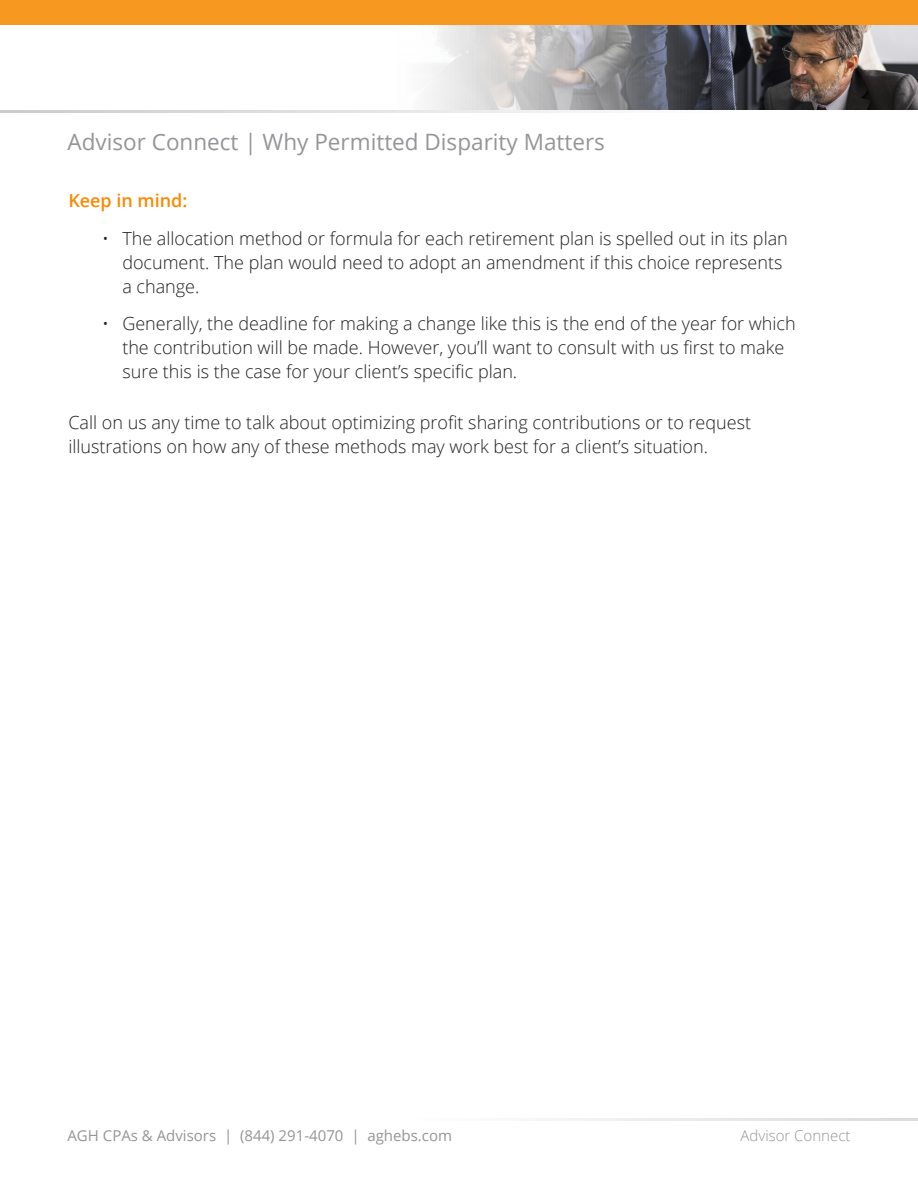
<style>
.page{position:relative;width:918px;height:1188px;background:#fff}
.page>*{position:absolute;margin:0;border:0;box-sizing:border-box;transform-origin:0 0}
.t1{font:22.5px "Open Sans";color:#939598}
.t2{font:300 18px/24px "Open Sans";color:#231f20}
.t3{font:600 18px "Open Sans";color:#fa8900}
.Footer_Contact_Info{font:15px "Open Sans";color:#939598}
.t4{font:300 15px "Open Sans";color:#939598}
</style>
<div class="page">
<hr style="left:0;top:110px;width:728px;height:3px;background:#bcbdc0">
<hr style="left:416px;top:1118px;width:502px;height:2px;background:#bcbdc0">
<img style="left:397px;top:24px;width:521px;height:86px">
<div style="left:0;top:0;width:918px;height:24px;background:#f79821"></div>
<p class="t1" style="left:68px;top:127px;width:539px">Advisor Connect | Why Permitted Disparity Matters</p>
<p class="t3" style="left:68px;top:188px;width:121px">Keep in mind:</p>
<p class="t2" style="left:122px;top:226px;width:667px;text-indent:-20px">• The allocation method or formula for each retirement plan is spelled out in its plan document. The plan would need to adopt an amendment if this choice represents a change.</p>
<p class="t2" style="left:122px;top:311px;width:675px;text-indent:-20px">• Generally, the deadline for making a change like this is the end of the year for which the contribution will be made. However, you’ll want to consult with us first to make sure this is the case for your client’s specific plan.</p>
<p class="t2" style="left:68px;top:410px;width:684px">Call on us any time to talk about optimizing profit sharing contributions or to request illustrations on how any of these methods may work best for a client’s situation.</p>
<p class="Footer_Contact_Info" style="left:68px;top:1125px;width:386px">AGH CPAs &amp; Advisors | (844) 291-4070 | aghebs.com</p>
<p class="t4" style="left:741px;top:1125px;width:111px">Advisor Connect</p>
</div>
